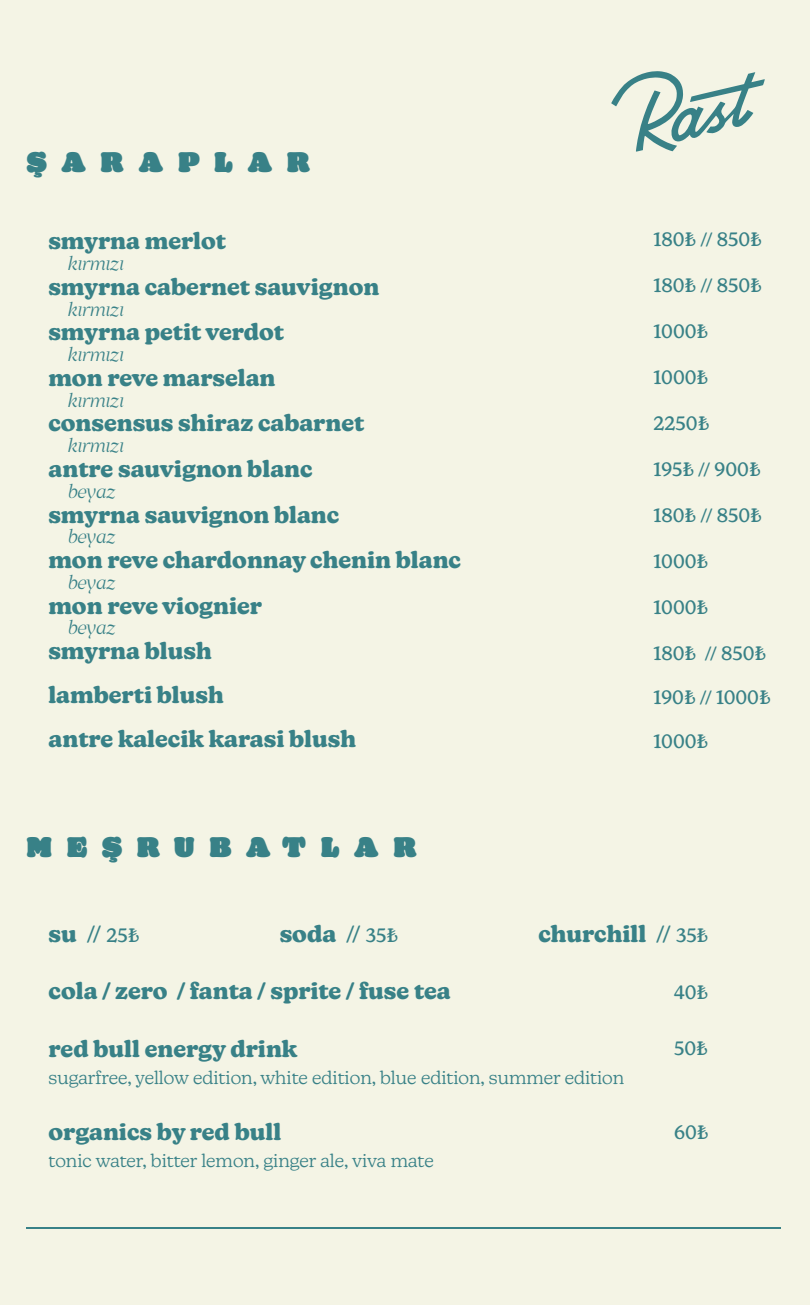
<style>
.page{position:relative;width:810px;height:1305px;background:#f4f4e5}
.page>*{position:absolute;margin:0;border:0;box-sizing:border-box;transform-origin:0 0}
.t1{font:800 27.22px "New Kansas";letter-spacing:.56em;color:#388187}
.t2{font:700 23.17px "New Kansas";color:#388187}
.t3{font:500 19.05px "New Kansas";color:#388187}
.t4{font:19.05px "Milas Disp Light It";color:#388187}
.t5{font:300 18.45px "New Kansas";color:#388187}
.s1{font-weight:700;font-size:23.17px}
.s2{font-size:23.17px}
.s3{font-weight:500}
.s4{font-weight:500;font-size:19.05px}
</style>
<div class="page">
<hr style="left:26px;top:1227px;width:755px;height:1px;background:#388187">
<svg style="left:611px;top:71px;width:154px;height:81px"></svg>
<p class="t1" style="left:27px;top:146px;width:285px">ŞARAPLAR</p>
<p class="t2" style="left:48px;top:227px;width:179px">smyrna merlot</p>
<p class="t3" style="left:654px;top:228px;width:110px">180₺ // 850₺</p>
<p class="t2" style="left:48px;top:273px;width:332px">smyrna cabernet sauvignon</p>
<p class="t3" style="left:654px;top:274px;width:110px">180₺ // 850₺</p>
<p class="t2" style="left:48px;top:318px;width:237px">smyrna petit verdot</p>
<p class="t3" style="left:654px;top:320px;width:56px">1000₺</p>
<p class="t2" style="left:48px;top:364px;width:229px">mon reve marselan</p>
<p class="t3" style="left:654px;top:366px;width:56px">1000₺</p>
<p class="t4" style="left:67px;top:252px;width:58px">kırmızı</p>
<p class="t4" style="left:67px;top:297px;width:58px">kırmızı</p>
<p class="t4" style="left:67px;top:343px;width:58px">kırmızı</p>
<p class="t4" style="left:67px;top:388px;width:58px">kırmızı</p>
<p class="t4" style="left:67px;top:434px;width:58px">kırmızı</p>
<p class="t2" style="left:48px;top:409px;width:317px">consensus shiraz cabarnet</p>
<p class="t3" style="left:654px;top:412px;width:57px">2250₺</p>
<p class="t2" style="left:49px;top:455px;width:265px">antre sauvignon blanc</p>
<p class="t3" style="left:654px;top:458px;width:109px">195₺ // 900₺</p>
<p class="t2" style="left:48px;top:500px;width:292px">smyrna sauvignon blanc</p>
<p class="t3" style="left:654px;top:504px;width:110px">180₺ // 850₺</p>
<p class="t2" style="left:48px;top:546px;width:414px">mon reve chardonnay chenin blanc</p>
<p class="t3" style="left:654px;top:550px;width:56px">1000₺</p>
<p class="t2" style="left:48px;top:591px;width:215px">mon reve viognier</p>
<p class="t3" style="left:654px;top:595px;width:56px">1000₺</p>
<p class="t2" style="left:48px;top:637px;width:165px">smyrna blush</p>
<p class="t3" style="left:654px;top:641px;width:114px">180₺ // 850₺</p>
<p class="t2" style="left:48px;top:680px;width:177px">lamberti blush</p>
<p class="t3" style="left:654px;top:686px;width:119px">190₺ // 1000₺</p>
<p class="t2" style="left:49px;top:724px;width:309px">antre kalecik karasi blush</p>
<p class="t3" style="left:654px;top:730px;width:56px">1000₺</p>
<p class="t4" style="left:67px;top:479px;width:49px">beyaz</p>
<p class="t4" style="left:67px;top:525px;width:49px">beyaz</p>
<p class="t4" style="left:67px;top:570px;width:49px">beyaz</p>
<p class="t4" style="left:67px;top:616px;width:49px">beyaz</p>
<p class="t1" style="left:27px;top:830px;width:391px">MEŞRUBATLAR</p>
<p class="t3" style="left:49px;top:923px;width:92px"><span class="s1">su</span> <span class="s2">//</span> 25₺</p>
<p class="t2" style="left:280px;top:919px;width:120px">soda <span class="s3">//</span> <span class="s4">35₺</span></p>
<p class="t2" style="left:538px;top:919px;width:171px">churchill <span class="s3">//</span> <span class="s4">35₺</span></p>
<p class="t2" style="left:49px;top:977px;width:404px">cola / zero / fanta / sprite / fuse tea</p>
<p class="t2" style="left:49px;top:1034px;width:250px">red bull energy drink</p>
<p class="t5" style="left:49px;top:1066px;width:577px">sugarfree, yellow edition, white edition, blue edition, summer edition</p>
<p class="t2" style="left:49px;top:1117px;width:234px">organics by red bull</p>
<p class="t5" style="left:49px;top:1149px;width:387px">tonic water, bitter lemon, ginger ale, viva mate</p>
<p class="t3" style="left:674px;top:981px;width:36px">40₺</p>
<p class="t3" style="left:674px;top:1037px;width:35px">50₺</p>
<p class="t3" style="left:674px;top:1121px;width:36px">60₺</p>
</div>
